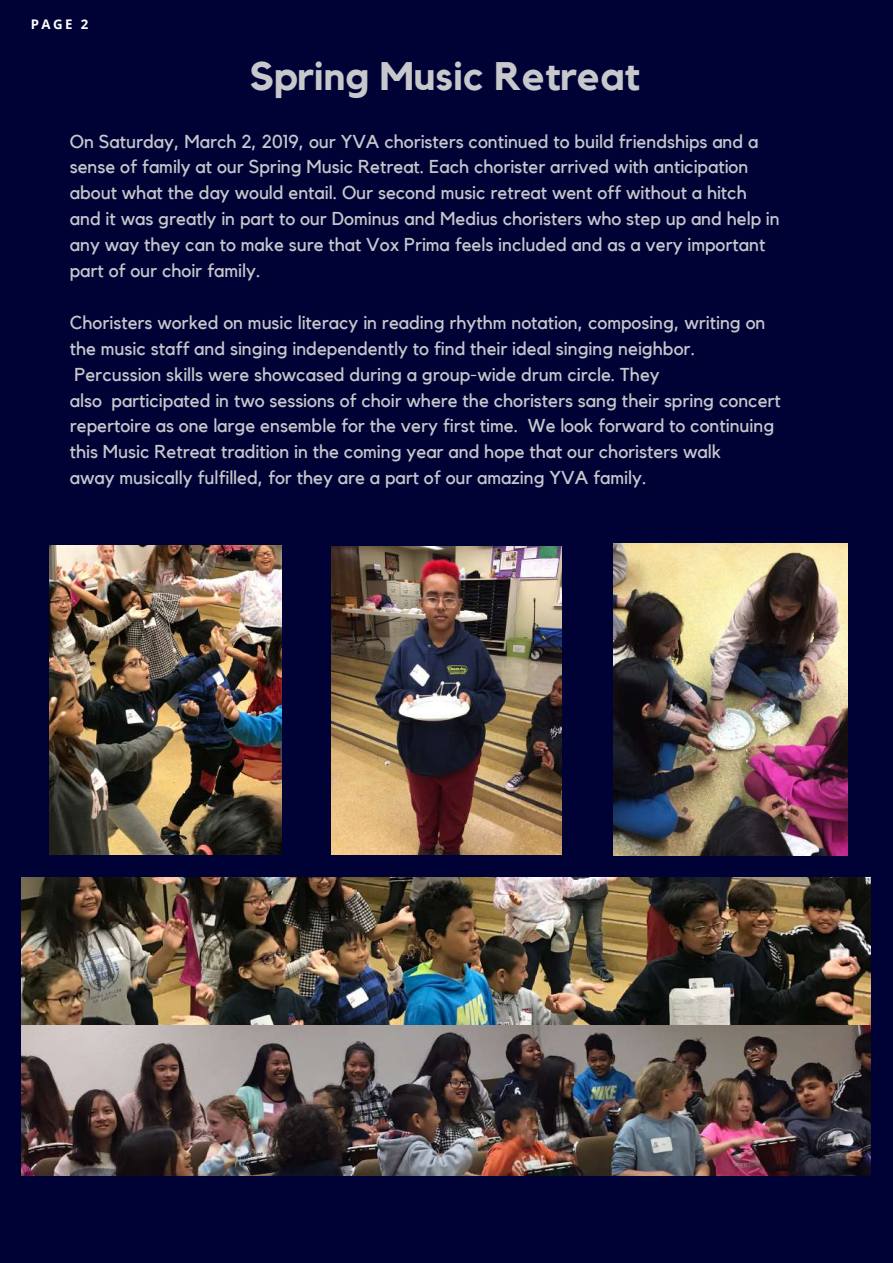
<style>
.page{position:relative;width:893px;height:1263px;background:#000236}
.page>*{position:absolute;margin:0;border:0;box-sizing:border-box;transform-origin:0 0}
.t1{font:700 39.75px "Kollektif";color:#c7c8cb}
.t2{font:18.6px/26px "Kollektif";color:#c7c8cb}
.t3{font:700 13.2px "Open Sans";color:#fff}
</style>
<div class="page">
<img style="left:50px;top:545px;width:231px;height:310px">
<img style="left:614px;top:544px;width:234px;height:312px">
<img style="left:21px;top:877px;width:849px;height:298px">
<img style="left:331px;top:546px;width:231px;height:309px">
<p class="t3" style="left:31px;top:15px;width:59px">PAGE 2</p>
<h1 class="t1" style="left:250px;top:58px;width:392px">Spring Music Retreat</h1>
<p class="t2" style="left:70px;top:129px;width:711px">On Saturday, March 2, 2019, our YVA choristers continued to build friendships and a sense of family at our Spring Music Retreat. Each chorister arrived with anticipation about what the day would entail. Our second music retreat went off without a hitch and it was greatly in part to our Dominus and Medius choristers who step up and help in any way they can to make sure that Vox Prima feels included and as a very important part of our choir family.</p>
<p class="t2" style="left:70px;top:310px;width:713px">Choristers worked on music literacy in reading rhythm notation, composing, writing on the music staff and singing independently to find their ideal singing neighbor.<br>Percussion skills were showcased during a group-wide drum circle. They<br>also participated in two sessions of choir where the choristers sang their spring concert repertoire as one large ensemble for the very first time. We look forward to continuing this Music Retreat tradition in the coming year and hope that our choristers walk<br>away musically fulfilled, for they are a part of our amazing YVA family.</p>
</div>
